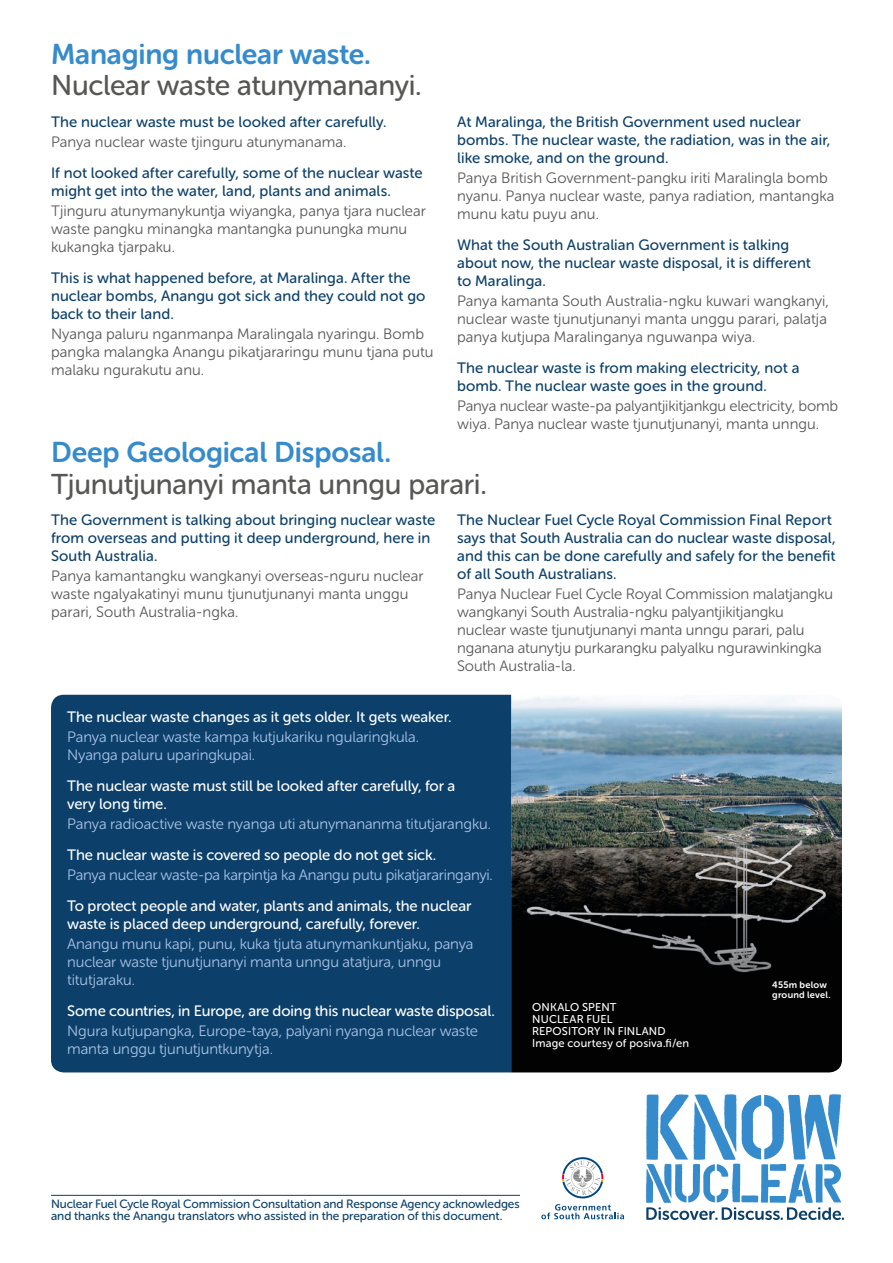
<style>
.page{position:relative;width:893px;height:1263px;background:#fff}
.page>*{position:absolute;margin:0;border:0;box-sizing:border-box;transform-origin:0 0}
.t1{font:28.5px "Museo Sans Rounded 500";letter-spacing:-.01em;color:#575756}
.t2{font:28.5px "Museo Sans Rounded 700";letter-spacing:-.005em;color:#358bcb}
.t3{font:15px/18px "Museo Sans Rounded 300";color:#575756}
.t4{font:15px/18px "Museo Sans Rounded 500";letter-spacing:.005em;color:#0c406a}
.t5{font:15px/18px "Museo Sans Rounded 300";letter-spacing:-.01em;color:#aac3e7}
.t6{font:15px/18px "Museo Sans Rounded 500";letter-spacing:-.005em;color:#fff}
.t7{font:12px/12px "Museo Sans Rounded 500";letter-spacing:-.01em;color:#0c406a}
.t8{font:11.25px/12px "Museo Sans Rounded 500";letter-spacing:.015em;color:#fff}
.t9{font:9.3px/9.8px "Museo Sans Rounded 700";letter-spacing:.02em;color:#fff}
</style>
<div class="page">
<hr style="left:51px;top:1195px;width:469px;height:1px;background:#0c406a">
<svg style="left:562px;top:1157px;width:41px;height:41px"></svg>
<svg style="left:541px;top:1204px;width:83px;height:15px"></svg>
<svg style="left:645px;top:1093px;width:199px;height:127px"></svg>
<img style="left:511px;top:695px;width:331px;height:377px">
<div style="left:51px;top:695px;width:460px;height:377px;background:#0c406a"></div>
<h1 class="t2" style="left:51px;top:38px;width:322px">Managing nuclear waste.</h1>
<h1 class="t1" style="left:51px;top:70px;width:372px">Nuclear waste atunymananyi.</h1>
<p class="t4" style="left:51px;top:113px;width:337px">The nuclear waste must be looked after carefully.</p>
<p class="t3" style="left:51px;top:133px;width:297px">Panya nuclear waste tjinguru atunymanama.</p>
<p class="t4" style="left:51px;top:164px;width:373px">If not looked after carefully, some of the nuclear waste might get into the water, land, plants and animals.</p>
<p class="t3" style="left:51px;top:202px;width:376px">Tjinguru atunymanykuntja wiyangka, panya tjara nuclear waste pangku minangka mantangka punungka munu kukangka tjarpaku.</p>
<p class="t4" style="left:51px;top:269px;width:376px">This is what happened before, at Maralinga. After the nuclear bombs, Anangu got sick and they could not go back to their land.</p>
<p class="t3" style="left:51px;top:325px;width:384px">Nyanga paluru nganmanpa Maralingala nyaringu. Bomb pangka malangka Anangu pikatjararingu munu tjana putu malaku ngurakutu anu.</p>
<p class="t4" style="left:457px;top:113px;width:375px">At Maralinga, the British Government used nuclear bombs. The nuclear waste, the radiation, was in the air, like smoke, and on the ground.</p>
<p class="t3" style="left:457px;top:169px;width:379px">Panya British Government-pangku iriti Maralingla bomb nyanu. Panya nuclear waste, panya radiation, mantangka munu katu puyu anu.</p>
<p class="t4" style="left:457px;top:236px;width:355px">What the South Australian Government is talking about now, the nuclear waste disposal, it is different to Maralinga.</p>
<p class="t3" style="left:457px;top:292px;width:373px">Panya kamanta South Australia-ngku kuwari wangkanyi, nuclear waste tjunutjunanyi manta unggu parari, palatja panya kutjupa Maralinganya nguwanpa wiya.</p>
<p class="t4" style="left:457px;top:359px;width:344px">The nuclear waste is from making electricity, not a bomb. The nuclear waste goes in the ground.</p>
<p class="t3" style="left:457px;top:397px;width:383px">Panya nuclear waste-pa palyantjikitjankgu electricity, bomb wiya. Panya nuclear waste tjunutjunanyi, manta unngu.</p>
<h1 class="t2" style="left:51px;top:437px;width:342px">Deep Geological Disposal.</h1>
<h1 class="t1" style="left:51px;top:468px;width:437px">Tjunutjunanyi manta unngu parari.</h1>
<p class="t4" style="left:51px;top:511px;width:386px">The Government is talking about bringing nuclear waste from overseas and putting it deep underground, here in<br>South Australia.</p>
<p class="t3" style="left:51px;top:567px;width:374px">Panya kamantangku wangkanyi overseas-nguru nuclear waste ngalyakatinyi munu tjunutjunanyi manta unggu parari, South Australia-ngka.</p>
<p class="t4" style="left:457px;top:511px;width:380px">The Nuclear Fuel Cycle Royal Commission Final Report says that South Australia can do nuclear waste disposal, and this can be done carefully and safely for the benefit of all South Australians.</p>
<p class="t3" style="left:457px;top:585px;width:377px">Panya Nuclear Fuel Cycle Royal Commission malatjangku wangkanyi South Australia-ngku palyantjikitjangku nuclear waste tjunutjunanyi manta unngu parari, palu nganana atunytju purkarangku palyalku ngurawinkingka South Australia-la.</p>
<p class="t6" style="left:67px;top:708px;width:386px">The nuclear waste changes as it gets older. It gets weaker.</p>
<p class="t5" style="left:67px;top:728px;width:353px">Panya nuclear waste kampa kutjukariku ngularingkula.<br>Nyanga paluru uparingkupai.</p>
<p class="t6" style="left:67px;top:777px;width:390px">The nuclear waste must still be looked after carefully, for a very long time.</p>
<p class="t5" style="left:67px;top:815px;width:425px">Panya radioactive waste nyanga uti atunymananma titutjarangku.</p>
<p class="t6" style="left:67px;top:846px;width:371px">The nuclear waste is covered so people do not get sick.</p>
<p class="t5" style="left:67px;top:866px;width:427px">Panya nuclear waste-pa karpintja ka Anangu putu pikatjararinganyi.</p>
<p class="t6" style="left:67px;top:897px;width:406px">To protect people and water, plants and animals, the nuclear waste is placed deep underground, carefully, forever.</p>
<p class="t5" style="left:67px;top:935px;width:408px">Anangu munu kapi, punu, kuka tjuta atunymankuntjaku, panya nuclear waste tjunutjunanyi manta unngu atatjura, unngu titutjaraku.</p>
<p class="t6" style="left:67px;top:1002px;width:429px">Some countries, in Europe, are doing this nuclear waste disposal.</p>
<p class="t5" style="left:67px;top:1022px;width:412px">Ngura kutjupangka, Europe-taya, palyani nyanga nuclear waste manta unggu tjunutjuntkunytja.</p>
<p class="t8" style="left:532px;top:1001px;width:158px">ONKALO SPENT<br>NUCLEAR FUEL<br>REPOSITORY IN FINLAND<br>Image courtesy of posiva.fi/en</p>
<p class="t7" style="left:51px;top:1198px;width:470px">Nuclear Fuel Cycle Royal Commission Consultation and Response Agency acknowledges and thanks the Anangu translators who assisted in the preparation of this document.</p>
<p class="t9" style="left:772px;top:980px;width:60px">455m below ground level.</p>
</div>
